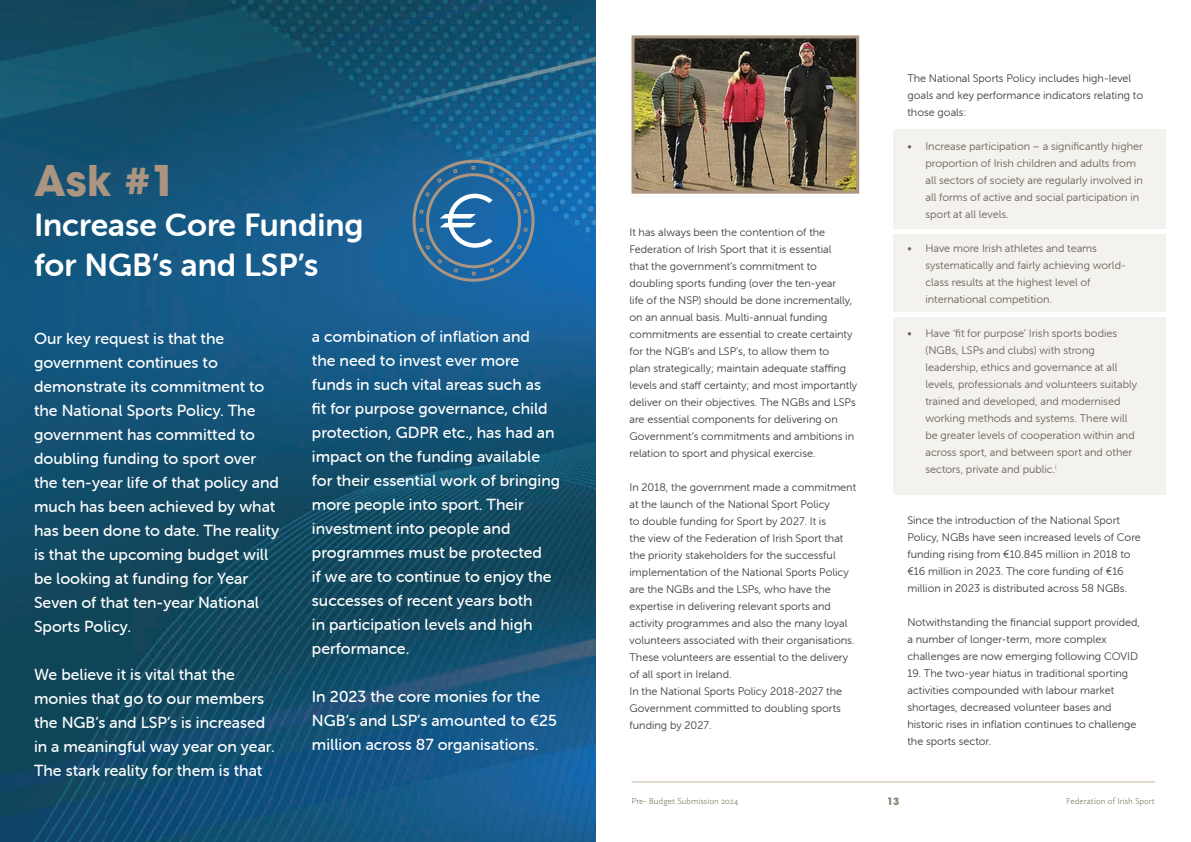
<style>
.page{position:relative;width:1191px;height:842px;background:#fff}
.page>*{position:absolute;margin:0;border:0;box-sizing:border-box;transform-origin:0 0}
.t1{font:700 42px "ITC Avant Garde Pro";color:#ab9580}
.t2{font:32px/40px "Museo Sans Rounded 700";color:#fff}
.t3{font:16px/24px "Museo Sans Rounded 500";color:#fff}
.t4{font:11px/17px "Museo Sans Rounded 300";color:#3e3e3f}
.t5{font:11px/17px "Museo Sans Rounded 300";color:#696355}
.t6{font:700 10px "ITC Avant Garde Pro";color:#898270}
.t7{font:300 9px "Calluna Sans";color:#898270}
</style>
<div class="page">
<hr style="left:631px;top:781px;width:524px;height:1px;background:#c3b49b">
<img style="left:0;top:0;width:51px;height:842px">
<img style="left:51px;top:0;width:55px;height:842px">
<img style="left:106px;top:0;width:27px;height:842px">
<img style="left:133px;top:0;width:56px;height:842px">
<img style="left:189px;top:0;width:28px;height:842px">
<img style="left:217px;top:0;width:56px;height:842px">
<img style="left:273px;top:0;width:322px;height:628px">
<img style="left:273px;top:628px;width:322px;height:214px">
<svg style="left:411px;top:158px;width:125px;height:125px;background:#3773a2"></svg>
<div style="left:893px;top:129px;width:272px;height:100px;background:#f4f2ee"></div>
<div style="left:893px;top:234px;width:272px;height:78px;background:#f4f2ee"></div>
<div style="left:893px;top:317px;width:272px;height:178px;background:#f4f2ee"></div>
<img style="left:635px;top:39px;width:220px;height:151px">
<div style="left:631px;top:35px;width:228px;height:159px;border:3px solid #ab9580"></div>
<p class="t1" style="left:34px;top:152px;width:144px">Ask #1</p>
<p class="t2" style="left:34px;top:205px;width:331px">Increase Core Funding for NGB’s and LSP’s</p>
<p class="t3" style="left:34px;top:326px;width:247px">Our key request is that the government continues to demonstrate its commitment to the National Sports Policy. The government has committed to doubling funding to sport over the ten-year life of that policy and much has been achieved by what has been done to date. The reality is that the upcoming budget will be looking at funding for Year<br>Seven of that ten-year National<br>Sports Policy.</p>
<p class="t3" style="left:34px;top:662px;width:242px">We believe it is vital that the monies that go to our members the NGB’s and LSP’s is increased in a meaningful way year on year.<br>The stark reality for them is that</p>
<p class="t3" style="left:312px;top:325px;width:250px">a combination of inflation and<br>the need to invest ever more funds in such vital areas such as<br>fit for purpose governance, child protection, GDPR etc., has had an impact on the funding available for their essential work of bringing more people into sport. Their investment into people and programmes must be protected<br>if we are to continue to enjoy the successes of recent years both<br>in participation levels and high performance.</p>
<p class="t3" style="left:312px;top:685px;width:247px">In 2023 the core monies for the<br>NGB’s and LSP’s amounted to €25 million across 87 organisations.</p>
<p class="t4" style="left:629px;top:223px;width:229px">It has always been the contention of the Federation of Irish Sport that it is essential<br>that the government’s commitment to doubling sports funding (over the ten-year<br>life of the NSP) should be done incrementally, on an annual basis. Multi-annual funding commitments are essential to create certainty for the NGB’s and LSP’s, to allow them to<br>plan strategically; maintain adequate staffing levels and staff certainty; and most importantly deliver on their objectives. The NGBs and LSPs are essential components for delivering on Government’s commitments and ambitions in relation to sport and physical exercise.</p>
<p class="t4" style="left:629px;top:478px;width:228px">In 2018, the government made a commitment at the launch of the National Sport Policy<br>to double funding for Sport by 2027. It is<br>the view of the Federation of Irish Sport that the priority stakeholders for the successful implementation of the National Sports Policy are the NGBs and the LSPs, who have the expertise in delivering relevant sports and activity programmes and also the many loyal volunteers associated with their organisations.<br>These volunteers are essential to the delivery of all sport in Ireland.</p>
<p class="t4" style="left:629px;top:682px;width:214px;text-align:justify">In the National Sports Policy 2018-2027 the Government committed to doubling sports funding by 2027.</p>
<p class="t4" style="left:907px;top:70px;width:237px">The National Sports Policy includes high-level goals and key performance indicators relating to those goals:</p>
<p class="t5" style="left:925px;top:138px;width:219px;text-indent:-18px">• Increase participation – a significantly higher proportion of Irish children and adults from all sectors of society are regularly involved in all forms of active and social participation in sport at all levels.</p>
<p class="t5" style="left:925px;top:240px;width:202px;text-indent:-18px">• Have more Irish athletes and teams systematically and fairly achieving world&shy;class results at the highest level of international competition.</p>
<p class="t5" style="left:925px;top:325px;width:213px;text-indent:-18px">• Have ‘fit for purpose’ Irish sports bodies (NGBs, LSPs and clubs) with strong leadership, ethics and governance at all levels, professionals and volunteers suitably trained and developed, and modernised working methods and systems. There will be greater levels of cooperation within and across sport, and between sport and other sectors, private and public.<sup>i</sup></p>
<p class="t4" style="left:907px;top:512px;width:235px">Since the introduction of the National Sport Policy, NGBs have seen increased levels of Core funding rising from €10.845 million in 2018 to €16 million in 2023. The core funding of €16 million in 2023 is distributed across 58 NGBs.</p>
<p class="t4" style="left:907px;top:614px;width:234px">Notwithstanding the financial support provided, a number of longer-term, more complex challenges are now emerging following COVID</p>
<p class="t4" style="left:907px;top:665px;width:231px">19. The two-year hiatus in traditional sporting activities compounded with labour market shortages, decreased volunteer bases and historic rises in inflation continues to challenge the sports sector.</p>
<p class="t7" style="left:631px;top:796px;width:108px">Pre- Budget Submission 2024</p>
<p class="t6" style="left:887px;top:794px;width:14px">13</p>
<p class="t7" style="left:1066px;top:796px;width:90px">Federation of Irish Sport</p>
</div>
